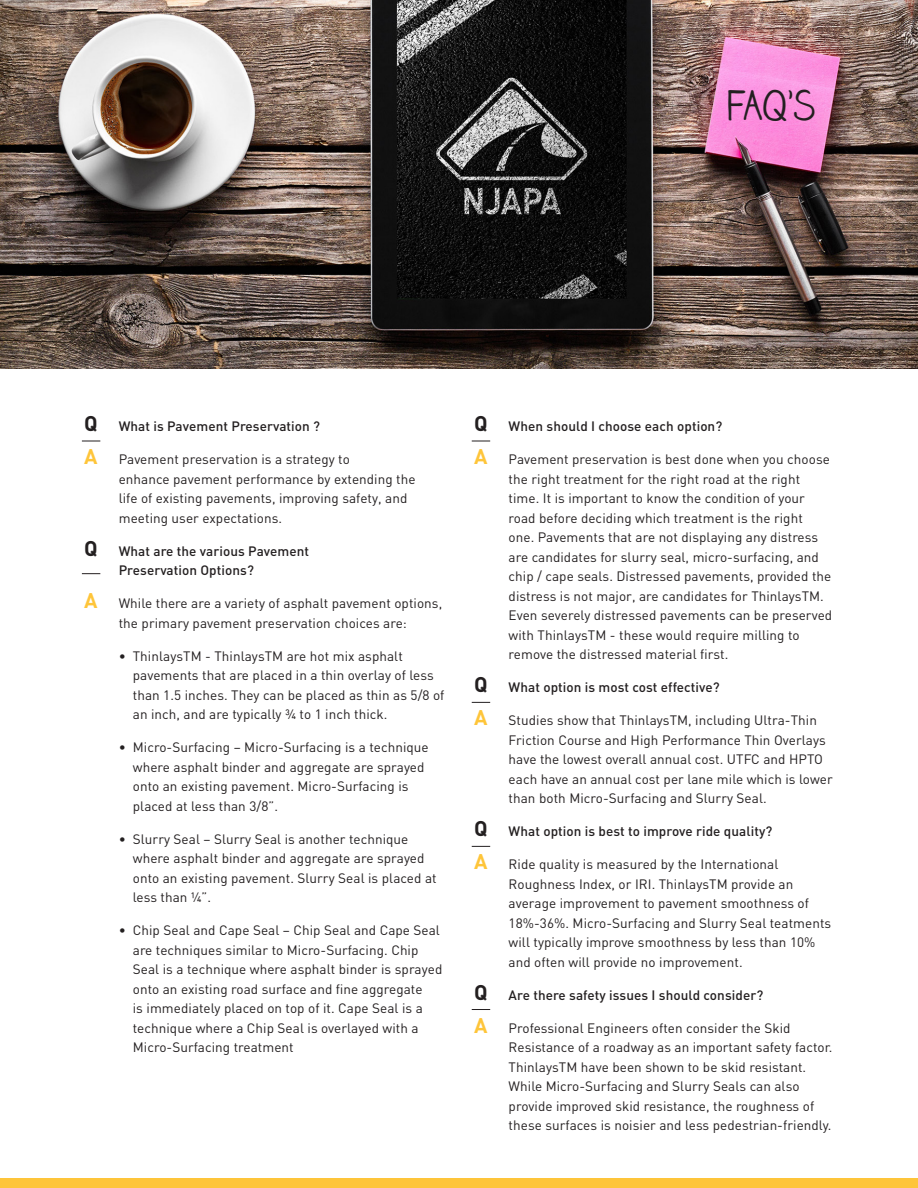
<style>
.page{position:relative;width:918px;height:1188px;background:#fff}
.page>*{position:absolute;margin:0;border:0;box-sizing:border-box;transform-origin:0 0}
.t1{font:40.5px "Claire Hand";color:#231f20}
.t2{font:13.5px/19.5px "DIN";letter-spacing:.005em;color:#231f20}
.t3{font:500 13.5px/19.5px "DIN";letter-spacing:.005em;color:#231f20}
.s1{font-weight:700;font-size:21px}
.s2{font-weight:700;font-size:21px;color:#fec53a}
</style>
<div class="page">
<img style="left:0;top:0;width:918px;height:369px">
<div style="left:0;top:1178px;width:918px;height:10px;background:#fec53a"></div>
<svg style="left:82px;top:441px;width:18px;height:1px"></svg>
<svg style="left:82px;top:573px;width:18px;height:1px"></svg>
<svg style="left:472px;top:441px;width:18px;height:1px"></svg>
<svg style="left:472px;top:702px;width:18px;height:1px"></svg>
<svg style="left:472px;top:846px;width:18px;height:1px"></svg>
<svg style="left:472px;top:1009px;width:18px;height:1px"></svg>
<p class="t1" style="left:726px;top:79px;width:91px">FAQ’s</p>
<p class="t3" style="left:84px;top:416px;width:237px"><span class="s1">Q</span> What is Pavement Preservation ?</p>
<p class="t2" style="left:119px;top:450px;width:298px;text-indent:-35px"><span class="s2">A</span> Pavement preservation is a strategy to<br>enhance pavement performance by extending the life of existing pavements, improving safety, and meeting user expectations.</p>
<p class="t3" style="left:119px;top:541px;width:192px;text-indent:-35px"><span class="s1">Q</span> What are the various Pavement<br>Preservation Options?</p>
<p class="t2" style="left:84px;top:594px;width:360px;text-align:center"><span class="s2">A</span> While there are a variety of asphalt pavement options, the primary pavement preservation choices are:</p>
<p class="t2" style="left:133px;top:646px;width:313px;text-indent:-14px">• ThinlaysTM - ThinlaysTM are hot mix asphalt pavements that are placed in a thin overlay of less than 1.5 inches. They can be placed as thin as 5/8 of an inch, and are typically ¾ to 1 inch thick.</p>
<p class="t2" style="left:133px;top:738px;width:297px;text-indent:-14px">• Micro-Surfacing – Micro-Surfacing is a technique where asphalt binder and aggregate are sprayed onto an existing pavement. Micro-Surfacing is placed at less than 3/8”.</p>
<p class="t2" style="left:133px;top:829px;width:305px;text-indent:-14px">• Slurry Seal – Slurry Seal is another technique where asphalt binder and aggregate are sprayed onto an existing pavement. Slurry Seal is placed at less than ¼”.</p>
<p class="t2" style="left:133px;top:921px;width:311px;text-indent:-14px">• Chip Seal and Cape Seal – Chip Seal and Cape Seal are techniques similar to Micro-Surfacing. Chip Seal is a technique where asphalt binder is sprayed onto an existing road surface and fine aggregate<br>is immediately placed on top of it. Cape Seal is a technique where a Chip Seal is overlayed with a Micro-Surfacing treatment</p>
<p class="t3" style="left:474px;top:416px;width:250px"><span class="s1">Q</span> When should I choose each option?</p>
<p class="t2" style="left:509px;top:450px;width:325px;text-indent:-34px"><span class="s2">A</span> Pavement preservation is best done when you choose the right treatment for the right road at the right time. It is important to know the condition of your road before deciding which treatment is the right<br>one. Pavements that are not displaying any distress are candidates for slurry seal, micro-surfacing, and chip / cape seals. Distressed pavements, provided the distress is not major, are candidates for ThinlaysTM.<br>Even severely distressed pavements can be preserved with ThinlaysTM - these would require milling to remove the distressed material first.</p>
<p class="t3" style="left:474px;top:677px;width:247px"><span class="s1">Q</span> What option is most cost effective?</p>
<p class="t2" style="left:509px;top:711px;width:326px;text-indent:-34px"><span class="s2">A</span> Studies show that ThinlaysTM, including Ultra-Thin Friction Course and High Performance Thin Overlays have the lowest overall annual cost. UTFC and HPTO each have an annual cost per lane mile which is lower than both Micro-Surfacing and Slurry Seal.</p>
<p class="t3" style="left:474px;top:821px;width:300px"><span class="s1">Q</span> What option is best to improve ride quality?</p>
<p class="t2" style="left:509px;top:855px;width:324px;text-indent:-34px"><span class="s2">A</span> Ride quality is measured by the International Roughness Index, or IRI. ThinlaysTM provide an average improvement to pavement smoothness of 18%-36%. Micro-Surfacing and Slurry Seal teatments will typically improve smoothness by less than 10% and often will provide no improvement.</p>
<p class="t3" style="left:474px;top:985px;width:291px"><span class="s1">Q</span> Are there safety issues I should consider?</p>
<p class="t2" style="left:509px;top:1018px;width:325px;text-indent:-34px"><span class="s2">A</span> Professional Engineers often consider the Skid Resistance of a roadway as an important safety factor.<br>ThinlaysTM have been shown to be skid resistant.<br>While Micro-Surfacing and Slurry Seals can also provide improved skid resistance, the roughness of these surfaces is noisier and less pedestrian-friendly.</p>
</div>
